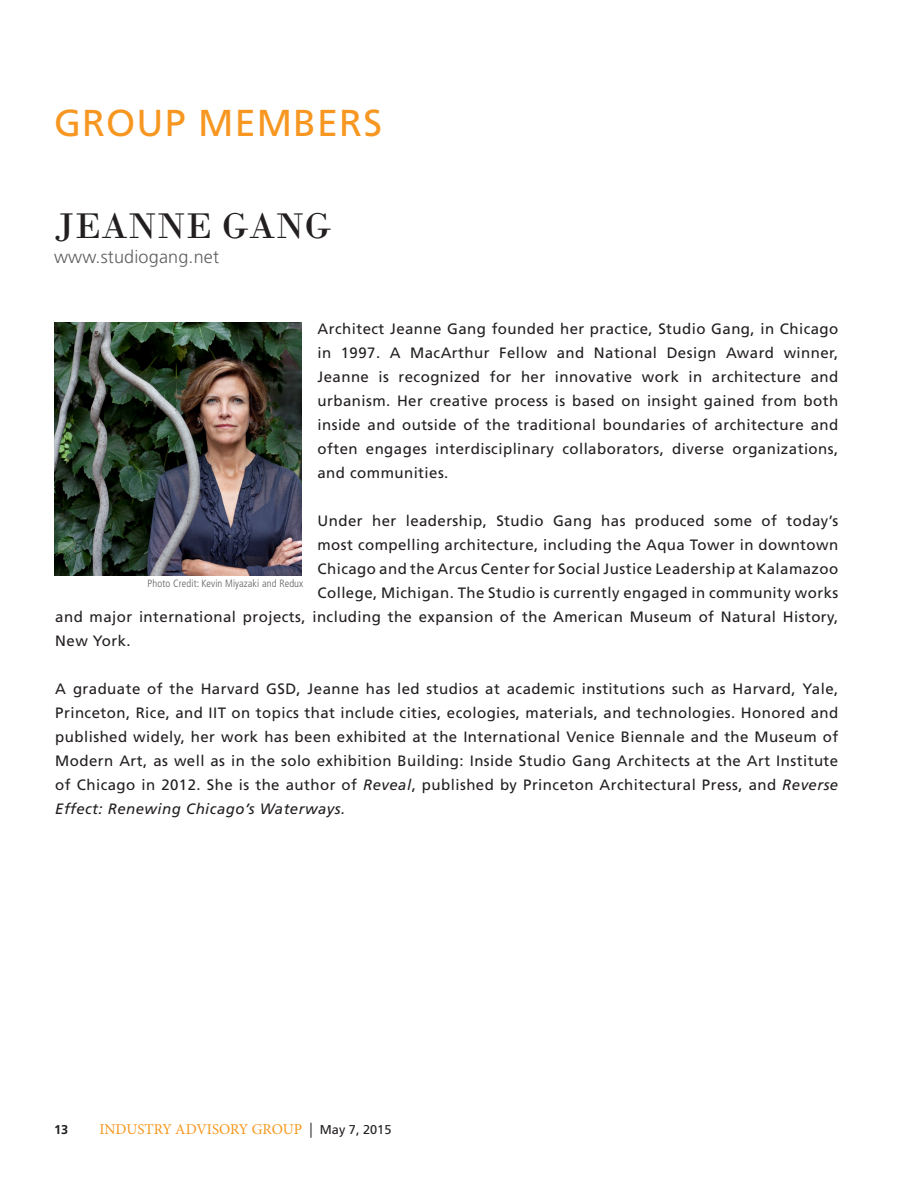
<style>
.page{position:relative;width:918px;height:1188px;background:#fff}
.page>*{position:absolute;margin:0;border:0;box-sizing:border-box;transform-origin:0 0}
.t1{font:37.5px "Frutiger LT Std";letter-spacing:.03em;color:#f79721}
.t2{font:37.5px "Bodoni";letter-spacing:.01em;color:#231f20}
.t3{font:300 18px "Frutiger LT Std";letter-spacing:.01em;color:#5f5f62}
.t4{font:15px/24px "Frutiger LT Std";letter-spacing:.03em;color:#231f20;text-align:justify}
.t5{font:15px "Minion Pro";color:#f7971d}
.t6{font:700 12.75px "Frutiger LT Std";color:#231f20}
.t7{font:300 condensed 10.5px "Frutiger LT Std";letter-spacing:.01em;color:#5f5f62}
.s1{font-style:italic}
.s2{color:#231f20}
.s3{font-family:"Frutiger LT Std";font-size:12.75px;color:#231f20}
</style>
<div class="page">
<img style="left:54px;top:323px;width:247px;height:252px">
<h1 class="t1" style="left:54px;top:101px;width:306px">GROUP MEMBERS</h1>
<h1 class="t2" style="left:54px;top:203px;width:276px">JEANNE GANG</h1>
<p class="t3" style="left:54px;top:247px;width:167px">www.studiogang.net</p>
<p class="t4" style="left:318px;top:317px;width:522px">Architect Jeanne Gang founded her practice, Studio Gang, in Chicago in 1997. A MacArthur Fellow and National Design Award winner, Jeanne is recognized for her innovative work in architecture and urbanism. Her creative process is based on insight gained from both inside and outside of the traditional boundaries of architecture and often engages interdisciplinary collaborators, diverse organizations, and communities.</p>
<p class="t4" style="left:318px;top:509px;width:522px">Under her leadership, Studio Gang has produced some of today’s</p>
<p class="t4" style="left:318px;top:533px;width:522px">most compelling architecture, including the Aqua Tower in downtown</p>
<p class="t4" style="left:318px;top:557px;width:522px">Chicago and the Arcus Center for Social Justice Leadership at Kalamazoo</p>
<p class="t4" style="left:318px;top:581px;width:522px">College, M ichigan. The Studio is currently engaged in community works</p>
<p class="t4" style="left:55px;top:605px;width:784px">and major international projects, including the expansion of the American M useum of Natural History,</p>
<p class="t4" style="left:55px;top:629px;width:77px">New York.</p>
<p class="t4" style="left:55px;top:677px;width:785px">A graduate of the Harvard GSD, Jeanne has led studios at academic institutions such as Harvard, Yale, Princeton, Rice, and IIT on topics that include cities, ecologies, materials, and technologies. Honored and published widely, her work has been exhibited at the International Venice Biennale and the M useum of Modern Art, as well as in the solo exhibition Building: Inside Studio Gang Architects at the Art Institute of Chicago in 2012. She is the author of <span class="s1">Reveal</span>, published by Princeton Architectural Press, and <span class="s1">Reverse Effect: Renewing Chicago’s Waterways.</span></p>
<p class="t7" style="left:148px;top:577px;width:157px">Photo Credit: Kevin Miyazaki and Redux</p>
<p class="t6" style="left:54px;top:1122px;width:16px">13</p>
<p class="t5" style="left:99px;top:1119px;width:294px">INDUSTRY ADVISORY GROUP <span class="s2">|</span> <span class="s3">May 7, 2015</span></p>
</div>
